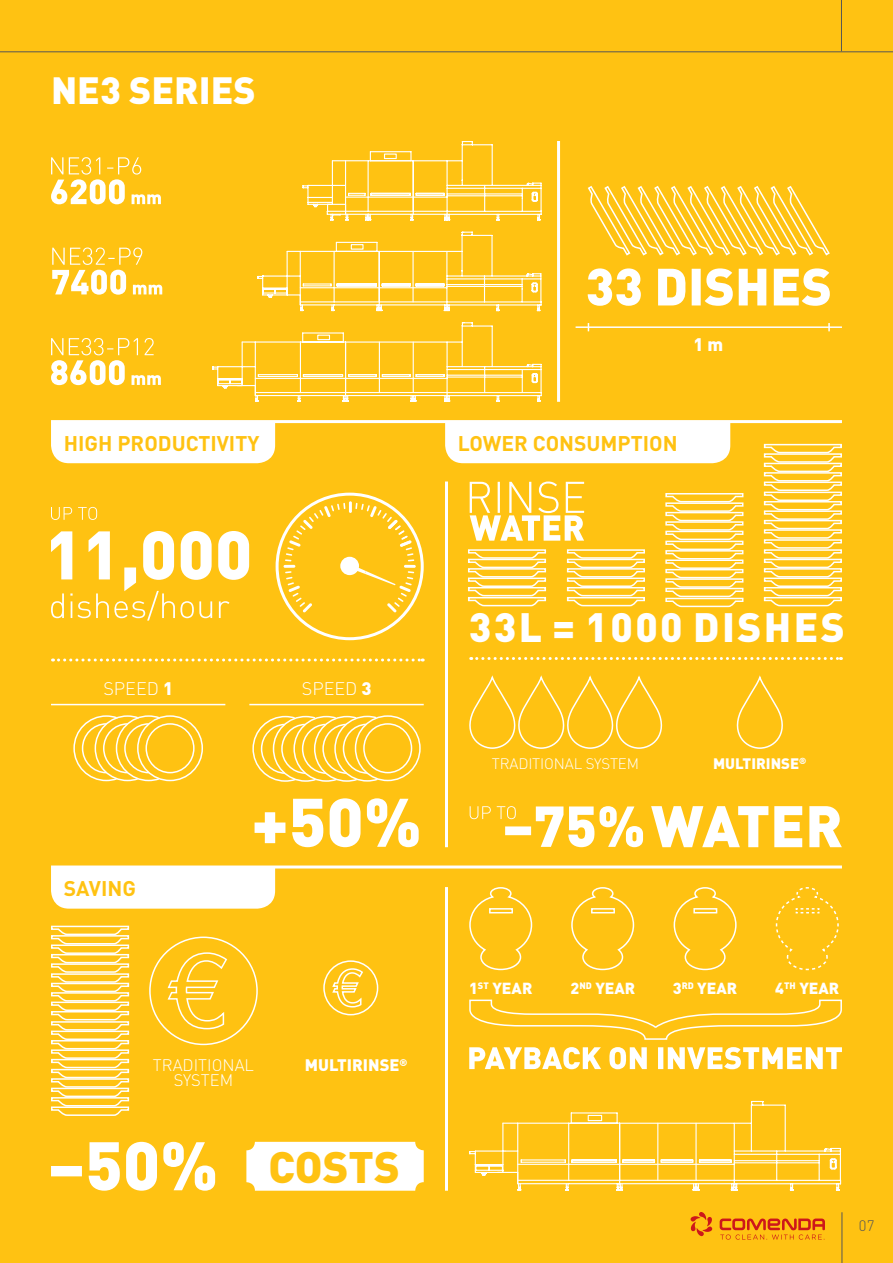
<style>
.page{position:relative;width:893px;height:1263px;background:#ffc212}
.page>*{position:absolute;margin:0;border:0;box-sizing:border-box;transform-origin:0 0}
.t1{font:900 43.5px "DIN";color:#ffc212}
.t2{font:900 40.5px "DIN";letter-spacing:.06em;color:#fff}
.t3{font:900 37.5px "DIN";color:#fff}
.t4{font:700 21px "DIN";color:#ffc212}
.t5{font:300 18px "DIN";color:#fff}
.t6{font:900 18px "DIN";color:#fff}
.t7{font:300 16.5px/15px "DIN";color:#fff;text-align:center}
.t8{font:900 16.5px "DIN";color:#fff}
.t9{font:900 15.9px "DIN";color:#fff}
.t10{font:300 15px "DIN";letter-spacing:-.01em;color:#fff}
.t11{font:900 15px "DIN";color:#fff}
.t12{font:300 15px "DIN";color:#575756}
.s1{font-weight:900}
</style>
<div class="page">
<hr style="left:557px;top:141px;width:3px;height:261px;background:#fff">
<hr style="left:51px;top:420px;width:791px;height:3px;background:#fff">
<div style="left:51px;top:423px;width:224px;height:40px;background:#fff"></div>
<hr style="left:51px;top:865px;width:791px;height:3px;background:#fff">
<div style="left:51px;top:868px;width:224px;height:41px;background:#fff"></div>
<hr style="left:841px;top:1212px;width:1px;height:51px;background:#575756">
<hr style="left:841px;top:0;width:1px;height:51px;background:#575756">
<hr style="left:0;top:51px;width:893px;height:1px;background:#575756">
<hr style="left:445px;top:481px;width:3px;height:366px;background:#fff">
<svg style="left:53px;top:658px;width:370px;height:3px"></svg>
<svg style="left:471px;top:657px;width:370px;height:3px"></svg>
<hr style="left:249px;top:704px;width:175px;height:1px;background:#fff">
<hr style="left:445px;top:887px;width:3px;height:304px;background:#fff">
<svg style="left:284px;top:501px;width:132px;height:111px"></svg>
<div style="left:276px;top:493px;width:148px;height:147px;border:3px solid #fff;border-radius:50%"></div>
<svg style="left:587px;top:185px;width:243px;height:71px"></svg>
<hr style="left:576px;top:326px;width:266px;height:2px;background:#fff">
<svg style="left:828px;top:323px;width:2px;height:8px"></svg>
<svg style="left:469px;top:887px;width:64px;height:84px"></svg>
<svg style="left:571px;top:887px;width:64px;height:84px"></svg>
<svg style="left:673px;top:887px;width:64px;height:84px"></svg>
<svg style="left:775px;top:887px;width:64px;height:84px"></svg>
<svg style="left:469px;top:999px;width:373px;height:41px"></svg>
<svg style="left:51px;top:925px;width:79px;height:191px"></svg>
<svg style="left:149px;top:936px;width:109px;height:110px"></svg>
<svg style="left:323px;top:960px;width:56px;height:56px"></svg>
<div style="left:246px;top:1142px;width:178px;height:49px;background:#fff;border-radius:9px"></div>
<svg style="left:51px;top:1142px;width:164px;height:49px"></svg>
<svg style="left:73px;top:715px;width:89px;height:67px"></svg>
<div style="left:137px;top:715px;width:66px;height:66px;border:2px solid #fff;border-radius:50%"></div>
<div style="left:145px;top:723px;width:50px;height:50px;border:2px solid #fff;border-radius:50%"></div>
<svg style="left:252px;top:715px;width:127px;height:67px"></svg>
<div style="left:355px;top:715px;width:66px;height:66px;border:2px solid #fff;border-radius:50%"></div>
<div style="left:363px;top:723px;width:49px;height:50px;border:2px solid #fff;border-radius:50%"></div>
<hr style="left:51px;top:704px;width:174px;height:1px;background:#fff">
<svg style="left:255px;top:798px;width:164px;height:49px"></svg>
<svg style="left:469px;top:675px;width:194px;height:74px"></svg>
<svg style="left:736px;top:675px;width:47px;height:74px"></svg>
<svg style="left:51px;top:157px;width:110px;height:47px"></svg>
<svg style="left:52px;top:247px;width:110px;height:48px"></svg>
<svg style="left:51px;top:338px;width:110px;height:47px"></svg>
<svg style="left:302px;top:141px;width:240px;height:80px"></svg>
<hr style="left:370px;top:160px;width:41px;height:1px;background:#fff">
<svg style="left:257px;top:231px;width:285px;height:81px"></svg>
<div style="left:384px;top:153px;width:13px;height:6px;border:1px solid #fff"></div>
<div style="left:351px;top:244px;width:13px;height:6px;border:1px solid #fff"></div>
<svg style="left:212px;top:322px;width:330px;height:80px"></svg>
<div style="left:317px;top:335px;width:13px;height:5px;border:1px solid #fff"></div>
<svg style="left:469px;top:1100px;width:373px;height:91px"></svg>
<div style="left:588px;top:1115px;width:14px;height:6px;border:1px solid #fff"></div>
<svg style="left:588px;top:268px;width:242px;height:38px"></svg>
<div style="left:445px;top:423px;width:285px;height:40px;background:#fff"></div>
<svg style="left:51px;top:507px;width:46px;height:13px"></svg>
<svg style="left:470px;top:481px;width:114px;height:60px"></svg>
<svg style="left:651px;top:806px;width:191px;height:41px"></svg>
<svg style="left:470px;top:806px;width:173px;height:41px"></svg>
<svg style="left:469px;top:1047px;width:373px;height:22px"></svg>
<svg style="left:566px;top:549px;width:79px;height:58px"></svg>
<svg style="left:763px;top:443px;width:79px;height:164px"></svg>
<svg style="left:665px;top:493px;width:79px;height:115px"></svg>
<svg style="left:468px;top:549px;width:79px;height:58px"></svg>
<svg style="left:51px;top:531px;width:198px;height:90px"></svg>
<svg style="left:691px;top:1212px;width:21px;height:24px"></svg>
<svg style="left:720px;top:1218px;width:105px;height:22px"></svg>
<h3 class="t3" style="left:51px;top:65px;width:206px">NE3 SERIES</h3>
<p class="t4" style="left:64px;top:430px;width:197px">HIGH PRODUCTIVITY</p>
<p class="t6" style="left:693px;top:333px;width:31px">1 m</p>
<p class="t4" style="left:458px;top:430px;width:221px">LOWER CONSUMPTION</p>
<p class="t5" style="left:103px;top:677px;width:71px">SPEED <span class="s1">1</span></p>
<p class="t5" style="left:302px;top:677px;width:71px">SPEED <span class="s1">3</span></p>
<p class="t4" style="left:64px;top:875px;width:74px">SAVING</p>
<p class="t7" style="left:153px;top:1057px;width:103px">TRADITIONAL<br>SYSTEM</p>
<p class="t8" style="left:305px;top:1054px;width:104px">MULTIRINSE<sup>®</sup></p>
<h1 class="t1" style="left:268px;top:1138px;width:133px">COSTS</h1>
<h2 class="t2" style="left:469px;top:600px;width:378px">33L = 1000 DISHES</h2>
<p class="t10" style="left:492px;top:754px;width:149px">TRADITIONAL SYSTEM</p>
<p class="t11" style="left:713px;top:754px;width:95px">MULTIRINSE<sup>®</sup></p>
<p class="t9" style="left:469px;top:978px;width:65px">1<sup>ST</sup> YEAR</p>
<p class="t9" style="left:570px;top:978px;width:66px">2<sup>ND</sup> YEAR</p>
<p class="t9" style="left:673px;top:978px;width:66px">3<sup>RD</sup> YEAR</p>
<p class="t9" style="left:775px;top:978px;width:66px">4<sup>TH</sup> YEAR</p>
<p class="t12" style="left:859px;top:1216px;width:17px">07</p>
</div>
